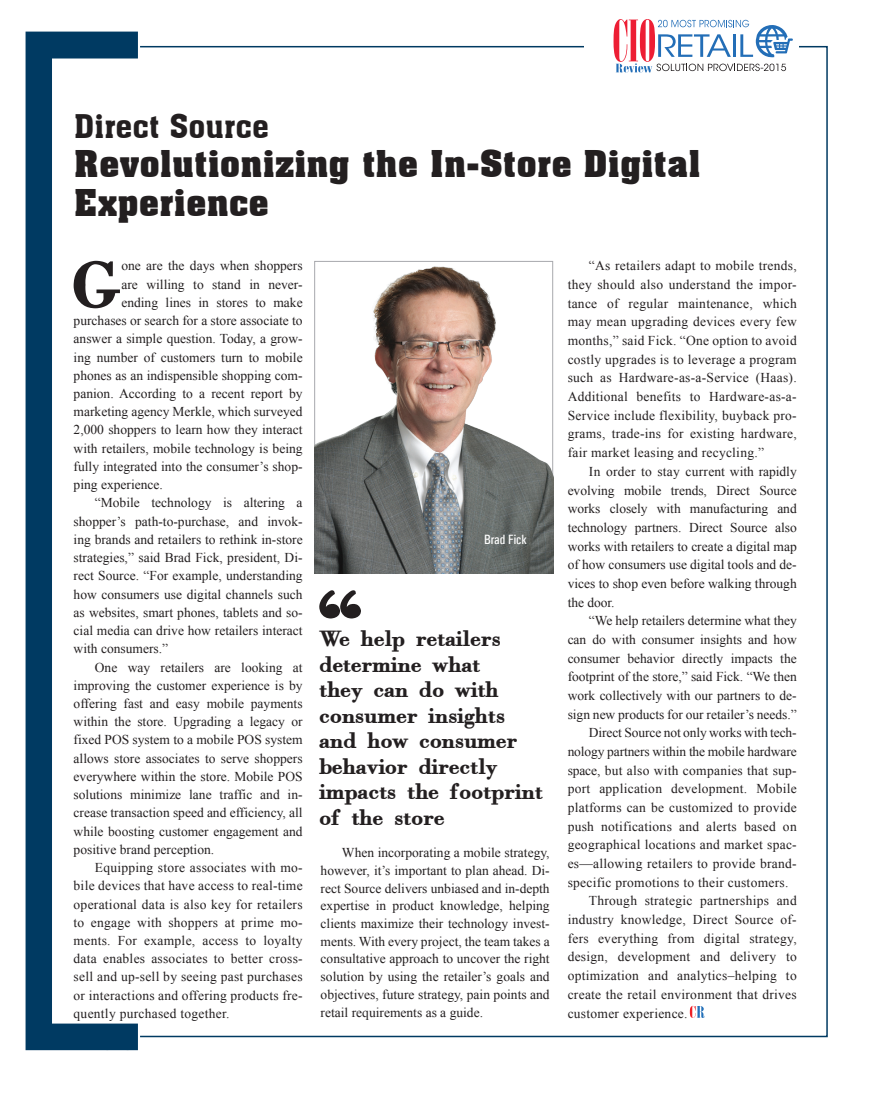
<style>
.page{position:relative;width:872px;height:1106px;background:#fff}
.page>*{position:absolute;margin:0;border:0;box-sizing:border-box;transform-origin:0 0}
.t1{font:700 105.6px "Orgreave";color:#231f20}
.t2{font:700 69.6px "Orgreave";color:#231f20}
.t3{font:700 36px/39px "Aachen BT";color:#231f20}
.t4{font:31.8px "Aachen BT";color:#231f20}
.t5{font:700 24px/25.5px "Orgreave";color:#231f20}
.t6{font:13.5px/17.7px "Times New Roman";color:#231f20;text-align:justify}
.t7{font:13.5px "Times New Roman";letter-spacing:.02em;color:#231f20}
.t8{font:13.5px "Univers Condensed";color:#fff}
.t9{font:10.5px "Myriad Pro";color:#231f20}
</style>
<div class="page">
<svg style="left:690px;top:1005px;width:15px;height:12px"></svg>
<img style="left:314px;top:261px;width:239px;height:312px">
<svg style="left:26px;top:32px;width:112px;height:1018px"></svg>
<svg style="left:613px;top:19px;width:180px;height:53px"></svg>
<p class="t9" style="left:760px;top:61px;width:5px">-</p>
<p class="t4" style="left:74px;top:106px;width:196px">Direct Source</p>
<p class="t3" style="left:74px;top:144px;width:627px">Revolutionizing the In-Store Digital<br>Experience</p>
<p class="t2" style="left:71px;top:247px;width:52px">G</p>
<p class="t6" style="left:121px;top:257px;width:183px">one are the days when shoppers</p>
<p class="t7" style="left:589px;top:257px;width:209px">“As retailers adapt to mobile trends,</p>
<p class="t7" style="left:567px;top:275px;width:230px">they should also understand the impor-</p>
<p class="t7" style="left:567px;top:294px;width:231px">tance of regular maintenance, which</p>
<p class="t7" style="left:567px;top:313px;width:230px">may mean upgrading devices every few</p>
<p class="t7" style="left:567px;top:331px;width:230px">months,” said Fick. “One option to avoid</p>
<p class="t7" style="left:567px;top:350px;width:230px">costly upgrades is to leverage a program</p>
<p class="t7" style="left:567px;top:369px;width:230px">such as Hardware-as-a-Service (Haas).</p>
<p class="t7" style="left:567px;top:387px;width:230px">Additional benefits to Hardware-as-a-</p>
<p class="t7" style="left:567px;top:406px;width:230px">Service include flexibility, buyback pro-</p>
<p class="t7" style="left:567px;top:425px;width:230px">grams, trade-ins for existing hardware,</p>
<p class="t7" style="left:567px;top:443px;width:198px">fair market leasing and recycling.”</p>
<p class="t7" style="left:589px;top:462px;width:209px">In order to stay current with rapidly</p>
<p class="t6" style="left:567px;top:481px;width:230px">evolving mobile trends, Direct Source</p>
<p class="t6" style="left:567px;top:499px;width:230px">works closely with manufacturing and</p>
<p class="t6" style="left:567px;top:518px;width:230px">technology partners. Direct Source also</p>
<p class="t6" style="left:567px;top:537px;width:230px">works with retailers to create a digital map</p>
<p class="t6" style="left:567px;top:555px;width:230px">of how consumers use digital tools and de-</p>
<p class="t6" style="left:567px;top:574px;width:230px">vices to shop even before walking through</p>
<p class="t6" style="left:567px;top:593px;width:48px">the door.</p>
<p class="t6" style="left:589px;top:611px;width:209px">“We help retailers determine what they</p>
<p class="t6" style="left:567px;top:630px;width:230px">can do with consumer insights and how</p>
<p class="t6" style="left:567px;top:649px;width:230px">consumer behavior directly impacts the</p>
<p class="t6" style="left:567px;top:667px;width:230px">footprint of the store,” said Fick. “We then</p>
<p class="t6" style="left:567px;top:686px;width:230px">work collectively with our partners to de-</p>
<p class="t6" style="left:567px;top:705px;width:230px">sign new products for our retailer’s needs.”</p>
<p class="t6" style="left:589px;top:723px;width:209px">Direct Source not only works with tech-</p>
<p class="t6" style="left:567px;top:742px;width:230px">nology partners within the mobile hardware</p>
<p class="t7" style="left:567px;top:761px;width:230px">space, but also with companies that sup-</p>
<p class="t7" style="left:567px;top:779px;width:230px">port application development. Mobile</p>
<p class="t7" style="left:567px;top:798px;width:231px">platforms can be customized to provide</p>
<p class="t7" style="left:567px;top:817px;width:230px">push notifications and alerts based on</p>
<p class="t7" style="left:567px;top:835px;width:231px">geographical locations and market spac-</p>
<p class="t7" style="left:567px;top:854px;width:230px">es—allowing retailers to provide brand-</p>
<p class="t7" style="left:567px;top:873px;width:222px">specific promotions to their customers.</p>
<p class="t7" style="left:589px;top:891px;width:209px">Through strategic partnerships and</p>
<p class="t7" style="left:567px;top:910px;width:230px">industry knowledge, Direct Source of-</p>
<p class="t7" style="left:567px;top:929px;width:230px">fers everything from digital strategy,</p>
<p class="t7" style="left:567px;top:947px;width:230px">design, development and delivery to</p>
<p class="t7" style="left:567px;top:966px;width:230px">optimization and analytics–helping to</p>
<p class="t7" style="left:567px;top:985px;width:231px">create the retail environment that drives</p>
<p class="t7" style="left:567px;top:1003px;width:121px">customer experience.</p>
<p class="t6" style="left:121px;top:275px;width:183px">are willing to stand in never-</p>
<p class="t6" style="left:121px;top:293px;width:183px">ending lines in stores to make</p>
<p class="t6" style="left:74px;top:311px;width:230px">purchases or search for a store associate to</p>
<p class="t6" style="left:74px;top:330px;width:230px">answer a simple question. Today, a grow-</p>
<p class="t6" style="left:74px;top:348px;width:230px">ing number of customers turn to mobile</p>
<p class="t6" style="left:74px;top:366px;width:230px">phones as an indispensible shopping com-</p>
<p class="t6" style="left:74px;top:384px;width:230px">panion. According to a recent report by</p>
<p class="t6" style="left:74px;top:403px;width:230px">marketing agency Merkle, which surveyed</p>
<p class="t6" style="left:74px;top:421px;width:230px">2,000 shoppers to learn how they interact</p>
<p class="t6" style="left:74px;top:439px;width:230px">with retailers, mobile technology is being</p>
<p class="t6" style="left:74px;top:457px;width:230px">fully integrated into the consumer’s shop-</p>
<p class="t6" style="left:74px;top:475px;width:91px">ping experience.</p>
<p class="t6" style="left:95px;top:494px;width:209px">“Mobile technology is altering a</p>
<p class="t6" style="left:74px;top:512px;width:230px">shopper’s path-to-purchase, and invok-</p>
<p class="t6" style="left:74px;top:530px;width:230px">ing brands and retailers to rethink in-store</p>
<p class="t6" style="left:74px;top:548px;width:230px">strategies,” said Brad Fick, president, Di-</p>
<p class="t6" style="left:74px;top:567px;width:230px">rect Source. “For example, understanding</p>
<p class="t6" style="left:74px;top:585px;width:230px">how consumers use digital channels such</p>
<p class="t6" style="left:74px;top:603px;width:230px">as websites, smart phones, tablets and so-</p>
<p class="t6" style="left:74px;top:621px;width:230px">cial media can drive how retailers interact</p>
<p class="t6" style="left:74px;top:639px;width:96px">with consumers.”</p>
<p class="t6" style="left:95px;top:658px;width:209px">One way retailers are looking at</p>
<p class="t6" style="left:74px;top:676px;width:230px">improving the customer experience is by</p>
<p class="t6" style="left:74px;top:694px;width:230px">offering fast and easy mobile payments</p>
<p class="t6" style="left:74px;top:712px;width:230px">within the store. Upgrading a legacy or</p>
<p class="t6" style="left:74px;top:731px;width:230px">fixed POS system to a mobile POS system</p>
<p class="t6" style="left:74px;top:749px;width:230px">allows store associates to serve shoppers</p>
<p class="t6" style="left:74px;top:767px;width:230px">everywhere within the store. Mobile POS</p>
<p class="t6" style="left:74px;top:785px;width:230px">solutions minimize lane traffic and in-</p>
<p class="t6" style="left:74px;top:803px;width:230px">crease transaction speed and efficiency, all</p>
<p class="t6" style="left:74px;top:822px;width:230px">while boosting customer engagement and</p>
<p class="t6" style="left:74px;top:840px;width:142px">positive brand perception.</p>
<p class="t7" style="left:95px;top:858px;width:209px">Equipping store associates with mo-</p>
<p class="t7" style="left:74px;top:876px;width:231px">bile devices that have access to real-time</p>
<p class="t7" style="left:74px;top:895px;width:230px">operational data is also key for retailers</p>
<p class="t7" style="left:74px;top:913px;width:230px">to engage with shoppers at prime mo-</p>
<p class="t7" style="left:74px;top:931px;width:230px">ments. For example, access to loyalty</p>
<p class="t7" style="left:74px;top:949px;width:230px">data enables associates to better cross-</p>
<p class="t7" style="left:74px;top:967px;width:230px">sell and up-sell by seeing past purchases</p>
<p class="t7" style="left:74px;top:986px;width:230px">or interactions and offering products fre-</p>
<p class="t7" style="left:74px;top:1004px;width:157px">quently purchased together.</p>
<p class="t8" style="left:484px;top:531px;width:44px">Brad Fick</p>
<p class="t1" style="left:365px;top:638px;width:50px;rotate:-180deg">"</p>
<p class="t5" style="left:319px;top:626px;width:225px">We help retailers determine what<br>they can do with consumer insights and how consumer behavior directly impacts the footprint of the store</p>
<p class="t6" style="left:321px;top:843px;width:230px;text-indent:21px">When incorporating a mobile strategy, however, it’s important to plan ahead. Di&shy;rect Source delivers unbiased and in-depth expertise in product knowledge, helping clients maximize their technology invest&shy;ments. With every project, the team takes a consultative approach to uncover the right solution by using the retailer’s goals and objectives, future strategy, pain points and retail requirements as a guide.</p>
</div>
